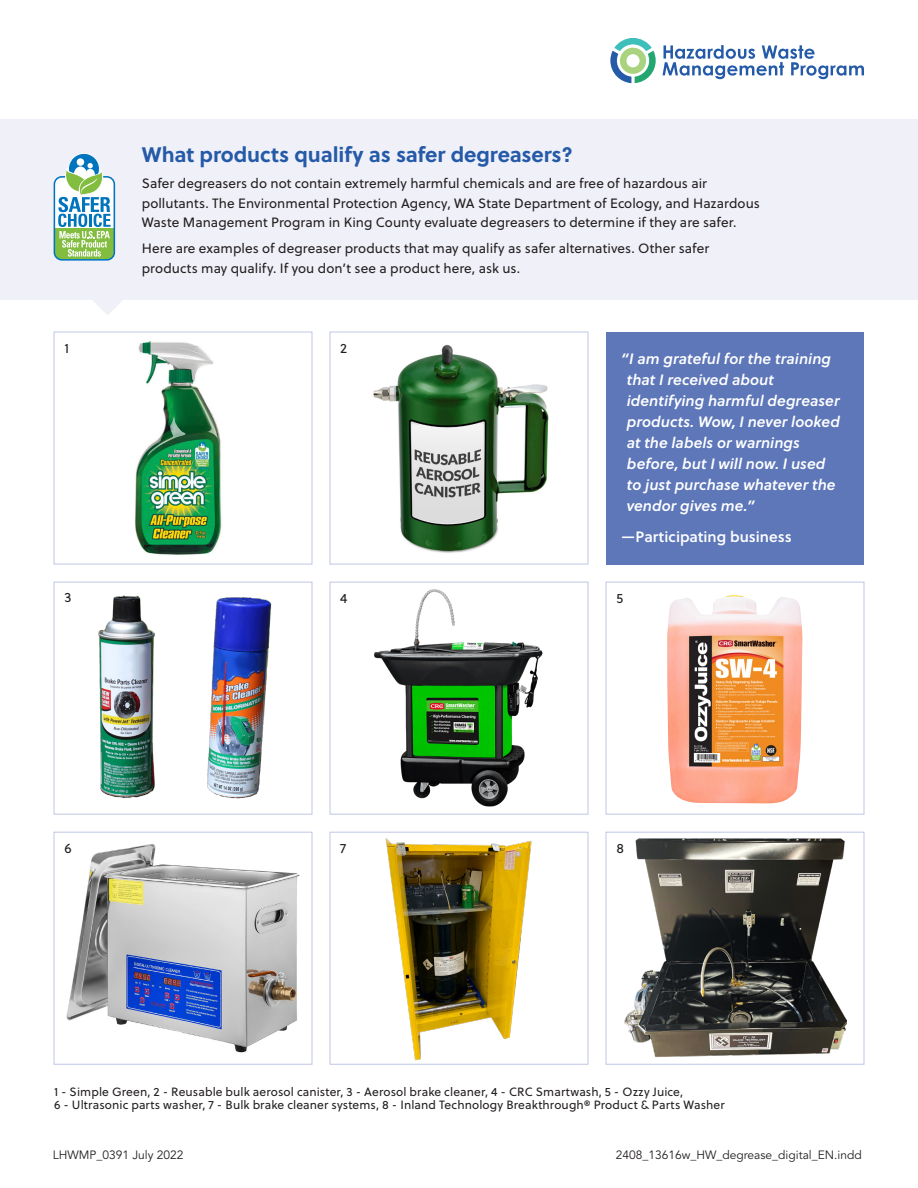
<style>
.page{position:relative;width:918px;height:1188px;background:#fff}
.page>*{position:absolute;margin:0;border:0;box-sizing:border-box;transform-origin:0 0}
.t1{font:700 21px "Soleil";letter-spacing:-.005em;color:#245aa8}
.t2{font:italic 15px/21px "Soleil Sb";color:#fff}
.t3{font:15px "Soleil Sb";color:#fff}
.t4{font:13.5px/19.5px "Soleil";letter-spacing:.005em;color:#231f20}
.t5{font:12px/13.5px "Soleil";letter-spacing:.01em;color:#231f20}
.t6{font:12px "Avenir LT Std";color:#231f20}
</style>
<div class="page">
<svg style="left:663px;top:45px;width:201px;height:34px"></svg>
<svg style="left:610px;top:38px;width:46px;height:45px"></svg>
<div style="left:0;top:119px;width:918px;height:181px;background:#f0f0f8"></div>
<svg style="left:54px;top:154px;width:61px;height:107px"></svg>
<svg style="left:93px;top:300px;width:29px;height:15px"></svg>
<div style="left:606px;top:332px;width:258px;height:232px;background:#5e77b9"></div>
<img style="left:135px;top:341px;width:87px;height:214px">
<div style="left:54px;top:332px;width:258px;height:232px;border:1px solid #c0c6e5"></div>
<img style="left:373px;top:344px;width:176px;height:209px">
<div style="left:330px;top:332px;width:258px;height:232px;border:1px solid #c0c6e5"></div>
<img style="left:98px;top:595px;width:174px;height:204px">
<div style="left:54px;top:582px;width:258px;height:233px;border:1px solid #c0c6e5"></div>
<img style="left:375px;top:589px;width:168px;height:218px">
<div style="left:330px;top:582px;width:258px;height:233px;border:1px solid #c0c6e5"></div>
<img style="left:667px;top:595px;width:135px;height:209px">
<div style="left:606px;top:582px;width:258px;height:233px;border:1px solid #c0c6e5"></div>
<img style="left:67px;top:843px;width:232px;height:210px">
<div style="left:54px;top:832px;width:258px;height:233px;border:1px solid #c0c6e5"></div>
<img style="left:385px;top:838px;width:147px;height:223px">
<div style="left:330px;top:832px;width:258px;height:233px;border:1px solid #c0c6e5"></div>
<img style="left:624px;top:838px;width:223px;height:220px">
<div style="left:606px;top:832px;width:258px;height:233px;border:1px solid #c0c6e5"></div>
<p class="t4" style="left:65px;top:338px;width:6px">1</p>
<p class="t4" style="left:65px;top:588px;width:9px">3</p>
<h1 class="t1" style="left:142px;top:138px;width:433px">What products qualify as safer degreasers?</h1>
<p class="t4" style="left:142px;top:173px;width:620px">Safer degreasers do not contain extremely harmful chemicals and are free of hazardous air pollutants. The Environmental Protection Agency, WA State Department of Ecology, and Hazardous<br>Waste Management Program in King County evaluate degreasers to determine if they are safer.</p>
<p class="t4" style="left:142px;top:239px;width:569px">Here are examples of degreaser products that may qualify as safer alternatives. Other safer products may qualify. If you don’t see a product here, ask us.</p>
<p class="t4" style="left:340px;top:338px;width:8px">2</p>
<p class="t4" style="left:340px;top:588px;width:9px">4</p>
<p class="t2" style="left:627px;top:347px;width:215px;text-indent:-5px">“I am grateful for the training that I received about identifying harmful degreaser products. Wow, I never looked at the labels or warnings before, but I will now. I used to just purchase whatever the vendor gives me.”</p>
<p class="t3" style="left:622px;top:525px;width:172px">—Participating business</p>
<p class="t4" style="left:617px;top:588px;width:8px">5</p>
<p class="t4" style="left:65px;top:838px;width:9px">6</p>
<p class="t4" style="left:340px;top:839px;width:8px">7</p>
<p class="t4" style="left:617px;top:839px;width:9px">8</p>
<p class="t5" style="left:54px;top:1085px;width:672px">1 - Simple Green, 2 - Reusable bulk aerosol canister, 3 - Aerosol brake cleaner, 4 - CRC Smartwash, 5 - Ozzy Juice,<br>6 - Ultrasonic parts washer, 7 - Bulk brake cleaner systems, 8 - Inland Technology Breakthrough® Product &amp; Parts Washer</p>
<p class="t6" style="left:53px;top:1148px;width:132px">LHWMP_0391 July 2022</p>
<p class="t6" style="left:616px;top:1148px;width:248px">2408_13616w_HW_degrease_digital_EN.indd</p>
</div>
